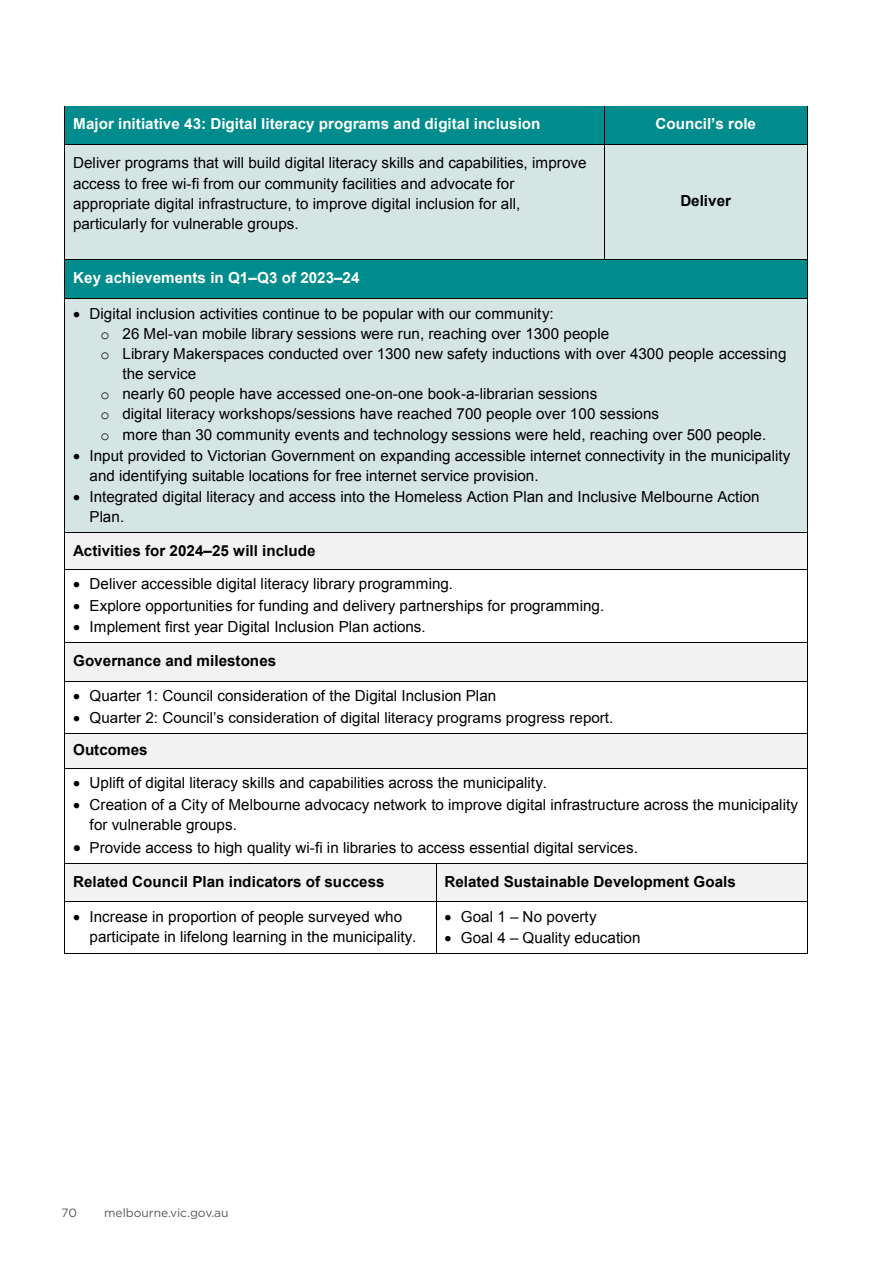
<style>
.page{position:relative;width:893px;height:1263px;background:#fff}
.page>*{position:absolute;margin:0;border:0;box-sizing:border-box;transform-origin:0 0}
.t1{font:15.15px/20.2px "Arial";color:#000}
.t2{font:700 15.15px "Arial";color:#000}
.t3{font:700 15.15px "Arial";color:#fff}
.t4{font:12px "Gotham";color:#58595b}
.s1{font-family:"Courier New"}
.s2{font-weight:700}
</style>
<div class="page">
<div style="left:65px;top:106px;width:539px;height:39px;background:#008c8c"></div>
<div style="left:604px;top:106px;width:203px;height:39px;background:#008c8c"></div>
<hr style="left:65px;top:106px;width:1px;height:39px;background:#000">
<hr style="left:604px;top:106px;width:1px;height:39px;background:#000">
<hr style="left:807px;top:106px;width:1px;height:39px;background:#000">
<div style="left:65px;top:145px;width:539px;height:114px;background:#d4e5e4"></div>
<div style="left:604px;top:145px;width:203px;height:114px;background:#d4e5e4"></div>
<hr style="left:65px;top:145px;width:539px;height:1px;background:#000">
<hr style="left:604px;top:145px;width:203px;height:1px;background:#000">
<hr style="left:65px;top:145px;width:1px;height:114px;background:#000">
<hr style="left:604px;top:145px;width:1px;height:114px;background:#000">
<hr style="left:807px;top:145px;width:1px;height:114px;background:#000">
<div style="left:65px;top:260px;width:742px;height:38px;background:#008c8c"></div>
<hr style="left:65px;top:259px;width:539px;height:1px;background:#000">
<hr style="left:604px;top:259px;width:203px;height:1px;background:#000">
<hr style="left:65px;top:260px;width:1px;height:38px;background:#000">
<hr style="left:807px;top:260px;width:1px;height:38px;background:#000">
<div style="left:65px;top:299px;width:742px;height:234px;background:#d4e5e4"></div>
<hr style="left:65px;top:298px;width:742px;height:1px;background:#000">
<hr style="left:65px;top:299px;width:1px;height:234px;background:#000">
<hr style="left:807px;top:299px;width:1px;height:234px;background:#000">
<div style="left:73px;top:533px;width:726px;height:36px;background:#f2f2f2"></div>
<hr style="left:65px;top:533px;width:742px;height:1px;background:#000">
<hr style="left:65px;top:533px;width:1px;height:36px;background:#000">
<hr style="left:807px;top:533px;width:1px;height:36px;background:#000">
<hr style="left:65px;top:569px;width:742px;height:1px;background:#000">
<hr style="left:65px;top:569px;width:1px;height:73px;background:#000">
<hr style="left:807px;top:569px;width:1px;height:73px;background:#000">
<div style="left:65px;top:643px;width:742px;height:38px;background:#f2f2f2"></div>
<hr style="left:65px;top:642px;width:742px;height:1px;background:#000">
<hr style="left:65px;top:643px;width:1px;height:38px;background:#000">
<hr style="left:807px;top:643px;width:1px;height:38px;background:#000">
<hr style="left:65px;top:681px;width:742px;height:1px;background:#000">
<hr style="left:65px;top:681px;width:1px;height:52px;background:#000">
<hr style="left:807px;top:681px;width:1px;height:52px;background:#000">
<div style="left:65px;top:733px;width:742px;height:35px;background:#f2f2f2"></div>
<hr style="left:65px;top:733px;width:742px;height:1px;background:#000">
<hr style="left:65px;top:733px;width:1px;height:35px;background:#000">
<hr style="left:807px;top:733px;width:1px;height:35px;background:#000">
<hr style="left:65px;top:768px;width:742px;height:1px;background:#000">
<hr style="left:65px;top:768px;width:1px;height:95px;background:#000">
<hr style="left:807px;top:768px;width:1px;height:95px;background:#000">
<div style="left:65px;top:863px;width:371px;height:39px;background:#f2f2f2"></div>
<div style="left:436px;top:863px;width:371px;height:39px;background:#f2f2f2"></div>
<hr style="left:65px;top:863px;width:371px;height:1px;background:#000">
<hr style="left:436px;top:863px;width:371px;height:1px;background:#000">
<hr style="left:65px;top:863px;width:1px;height:39px;background:#000">
<hr style="left:436px;top:863px;width:1px;height:39px;background:#000">
<hr style="left:807px;top:863px;width:1px;height:39px;background:#000">
<hr style="left:65px;top:902px;width:371px;height:1px;background:#000">
<hr style="left:436px;top:902px;width:371px;height:1px;background:#000">
<hr style="left:65px;top:902px;width:1px;height:52px;background:#000">
<hr style="left:65px;top:954px;width:371px;height:1px;background:#000">
<hr style="left:436px;top:902px;width:1px;height:52px;background:#000">
<hr style="left:436px;top:954px;width:371px;height:1px;background:#000">
<hr style="left:807px;top:902px;width:1px;height:52px;background:#000">
<p class="t3" style="left:73px;top:114px;width:469px">Major initiative 43: Digital literacy programs and digital inclusion</p>
<p class="t3" style="left:655px;top:113px;width:102px">Council’s role</p>
<p class="t1" style="left:73px;top:153px;width:515px">Deliver programs that will build digital literacy skills and capabilities, improve access to free wi-fi from our community facilities and advocate for appropriate digital infrastructure, to improve digital inclusion for all, particularly for vulnerable groups.</p>
<p class="t2" style="left:680px;top:191px;width:52px">Deliver</p>
<p class="t3" style="left:73px;top:268px;width:288px">Key achievements in Q1–Q3 of 2023–24</p>
<p class="t1" style="left:73px;top:303px;width:482px">• Digital inclusion activities continue to be popular with our community:</p>
<p class="t1" style="left:101px;top:323px;width:510px"><span class="s1">o</span> 26 Mel-van mobile library sessions were run, reaching over 1300 people</p>
<p class="t1" style="left:101px;top:344px;width:687px"><span class="s1">o</span> Library Makerspaces conducted over 1300 new safety inductions with over 4300 people accessing</p>
<p class="t1" style="left:123px;top:364px;width:75px">the service</p>
<p class="t1" style="left:101px;top:384px;width:498px"><span class="s1">o</span> nearly 60 people have accessed one-on-one book-a-librarian sessions</p>
<p class="t1" style="left:101px;top:404px;width:560px"><span class="s1">o</span> digital literacy workshops/sessions have reached 700 people over 100 sessions</p>
<p class="t1" style="left:101px;top:424px;width:667px"><span class="s1">o</span> more than 30 community events and technology sessions were held, reaching over 500 people.</p>
<p class="t1" style="left:90px;top:446px;width:702px;text-indent:-16px">• Input provided to Victorian Government on expanding accessible internet connectivity in the municipality and identifying suitable locations for free internet service provision.</p>
<p class="t1" style="left:90px;top:487px;width:672px;text-indent:-16px">• Integrated digital literacy and access into the Homeless Action Plan and Inclusive Melbourne Action<br>Plan.</p>
<p class="t2" style="left:73px;top:541px;width:244px">Activities for 2024–25 will include</p>
<p class="t1" style="left:73px;top:574px;width:381px">• Deliver accessible digital literacy library programming.</p>
<p class="t1" style="left:73px;top:595px;width:533px">• Explore opportunities for funding and delivery partnerships for programming.</p>
<p class="t1" style="left:73px;top:616px;width:354px">• Implement first year Digital Inclusion Plan actions.</p>
<p class="t2" style="left:73px;top:651px;width:205px">Governance and milestones</p>
<p class="t1" style="left:73px;top:686px;width:425px">• Quarter 1: Council consideration of the Digital Inclusion Plan</p>
<p class="t1" style="left:73px;top:701px;width:542px;line-height:32.1px">• Quarter 2: Council’s consideration of digital literacy programs progress report.<br><span class="s2">Outcomes</span></p>
<p class="t1" style="left:73px;top:773px;width:475px">• Uplift of digital literacy skills and capabilities across the municipality.</p>
<p class="t1" style="left:90px;top:794px;width:710px;text-indent:-16px">• Creation of a City of Melbourne advocacy network to improve digital infrastructure across the municipality for vulnerable groups.</p>
<p class="t1" style="left:73px;top:837px;width:566px">• Provide access to high quality wi-fi in libraries to access essential digital services.</p>
<p class="t2" style="left:73px;top:871px;width:313px">Related Council Plan indicators of success</p>
<p class="t2" style="left:444px;top:871px;width:293px">Related Sustainable Development Goals</p>
<p class="t1" style="left:90px;top:907px;width:328px;text-indent:-16px">• Increase in proportion of people surveyed who participate in lifelong learning in the municipality.</p>
<p class="t1" style="left:444px;top:907px;width:154px">• Goal 1 – No poverty</p>
<p class="t1" style="left:444px;top:928px;width:198px">• Goal 4 – Quality education</p>
<p class="t4" style="left:62px;top:1205px;width:17px">70</p>
<p class="t4" style="left:104px;top:1205px;width:126px">melbourne.vic.gov.au</p>
</div>
